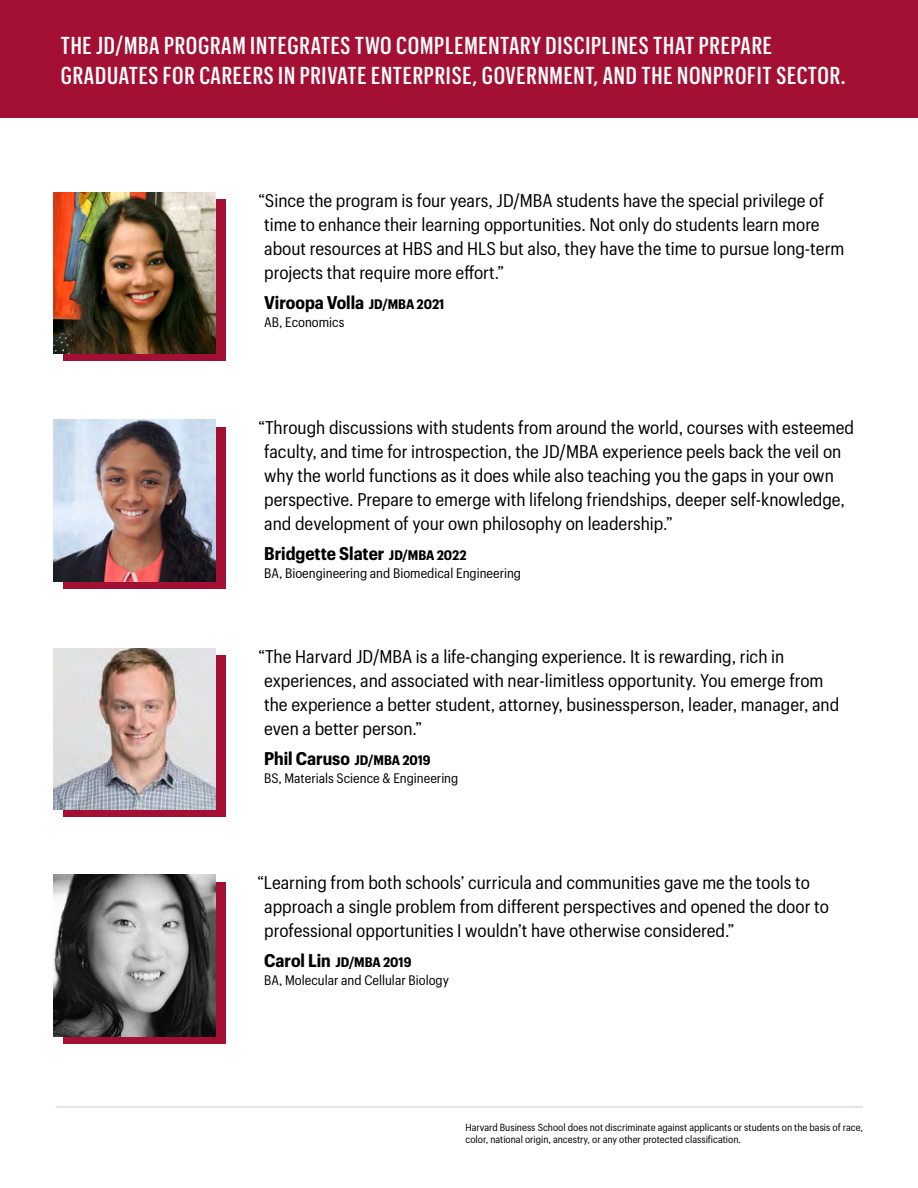
<style>
.page{position:relative;width:918px;height:1188px;background:#fff}
.page>*{position:absolute;margin:0;border:0;box-sizing:border-box;transform-origin:0 0}
.t1{font:500 24px/30px "Graphik X Cond";letter-spacing:.03em;color:#fff}
.t2{font:18px/24px "HBS Graphik Compact";color:#000}
.t3{font:700 18px "HBS Graphik Compact";color:#000}
.t4{font:13.5px "HBS Graphik Compact";color:#000}
.t5{font:700 13.5px "HBS Graphik Compact";color:#000}
.t6{font:10.2px/12.1px "HBS Graphik Compact";color:#000}
.s1{font-size:13.5px}
.s2{font-size:18px}
</style>
<div class="page">
<div style="left:64px;top:200px;width:162px;height:162px;background:#a41034"></div>
<div style="left:64px;top:427px;width:162px;height:162px;background:#a41034"></div>
<div style="left:64px;top:656px;width:162px;height:162px;background:#a41034"></div>
<div style="left:64px;top:882px;width:162px;height:162px;background:#a41034"></div>
<div style="left:0;top:0;width:918px;height:118px;background:#a41034"></div>
<img style="left:53px;top:192px;width:162px;height:162px">
<img style="left:53px;top:420px;width:162px;height:162px">
<img style="left:53px;top:648px;width:162px;height:162px">
<img style="left:53px;top:874px;width:162px;height:162px">
<hr style="left:56px;top:1106px;width:807px;height:2px;background:#d5d0ca">
<p class="t1" style="left:61px;top:28px;width:786px">THE JD/MBA PROGRAM INTEGRATES TWO COMPLEMENTARY DISCIPLINES THAT PREPARE<br>GRADUATES FOR CAREERS IN PRIVATE ENTERPRISE, GOVERNMENT, AND THE NONPROFIT SECTOR.</p>
<p class="t2" style="left:264px;top:187px;width:582px;text-indent:-6px">“Since the program is four years, JD/MBA students have the special privilege of time to enhance their learning opportunities. Not only do students learn more about resources at HBS and HLS but also, they have the time to pursue long-term projects that require more effort.”</p>
<p class="t3" style="left:264px;top:289px;width:182px">Viroopa Volla <span class="s1">JD/MBA 2021</span></p>
<p class="t4" style="left:264px;top:312px;width:82px">AB, Economics</p>
<p class="t2" style="left:264px;top:414px;width:591px;text-indent:-6px">“Through discussions with students from around the world, courses with esteemed faculty, and time for introspection, the JD/MBA experience peels back the veil on why the world functions as it does while also teaching you the gaps in your own perspective. Prepare to emerge with lifelong friendships, deeper self-knowledge, and development of your own philosophy on leadership.”</p>
<p class="t3" style="left:264px;top:540px;width:204px">Bridgette Slater <span class="s1">JD/MBA 2022</span></p>
<p class="t4" style="left:264px;top:564px;width:258px">BA, Bioengineering and Biomedical Engineering</p>
<p class="t2" style="left:264px;top:643px;width:577px;text-indent:-6px">“The Harvard JD/MBA is a life-changing experience. It is rewarding, rich in experiences, and associated with near-limitless opportunity. You emerge from the experience a better student, attorney, businessperson, leader, manager, and even a better person.”</p>
<p class="t3" style="left:264px;top:745px;width:168px">Phil Caruso <span class="s1">JD/MBA 2019</span></p>
<p class="t4" style="left:264px;top:768px;width:196px">BS, Materials Science &amp; Engineering</p>
<p class="t2" style="left:264px;top:869px;width:566px;text-indent:-7px">“Learning from both schools’ curricula and communities gave me the tools to approach a single problem from different perspectives and opened the door to professional opportunities I wouldn’t have otherwise considered.”</p>
<p class="t5" style="left:264px;top:952px;width:149px"><span class="s2">Carol Lin</span> JD/MBA 2019</p>
<p class="t4" style="left:264px;top:971px;width:186px">BA, Molecular and Cellular Biology</p>
<p class="t6" style="left:466px;top:1121px;width:399px">Harvard Business School does not discriminate against applicants or students on the basis of race, color, national origin, ancestry, or any other protected classification.</p>
</div>
